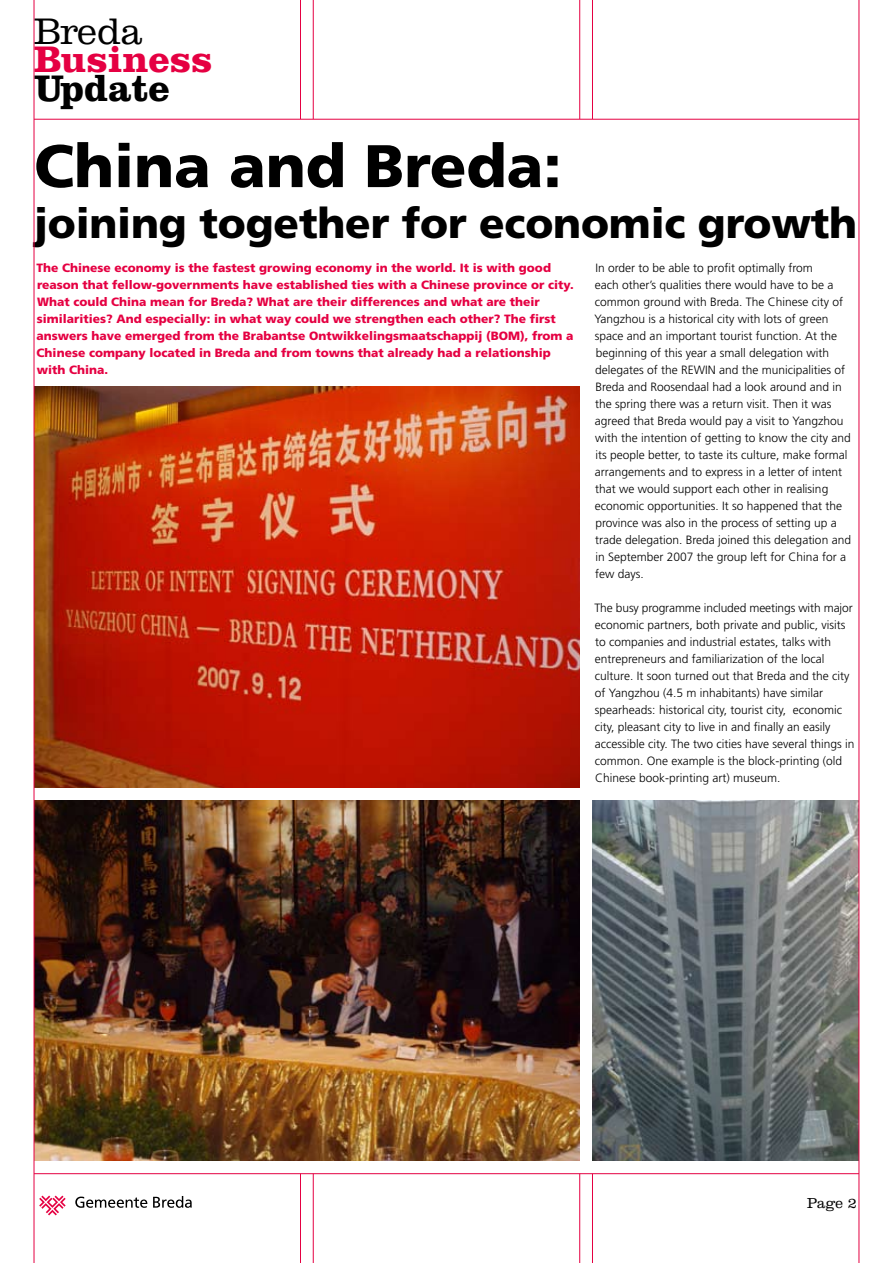
<style>
.page{position:relative;width:893px;height:1263px;background:#fff}
.page>*{position:absolute;margin:0;border:0;box-sizing:border-box;transform-origin:0 0}
.t1{font:900 60px "Frutiger LT Std";color:#000}
.t2{font:900 42px "Frutiger LT Std";letter-spacing:-.005em;color:#000}
.t3{font:700 38.4px "Clarendon LT Std";color:#e50042}
.t4{font:700 38.4px "Clarendon LT Std";color:#000}
.t5{font:300 38.4px "Clarendon LT Std";letter-spacing:-.015em;color:#000}
.t6{font:300 15px "Clarendon LT Std";color:#000}
.t7{font:300 12px/17px "Frutiger LT Std";color:#000}
.t8{font:900 12px/17px "Frutiger LT Std";color:#e50042}
</style>
<div class="page">
<svg style="left:39px;top:1195px;width:27px;height:20px"></svg>
<svg style="left:75px;top:1196px;width:72px;height:12px"></svg>
<svg style="left:153px;top:1196px;width:39px;height:12px"></svg>
<img style="left:35px;top:387px;width:545px;height:400px">
<img style="left:592px;top:800px;width:267px;height:361px">
<img style="left:35px;top:800px;width:545px;height:361px">
<hr style="left:579px;top:0;width:1px;height:119px;background:#e50042">
<hr style="left:592px;top:0;width:1px;height:119px;background:#e50042">
<hr style="left:34px;top:1173px;width:825px;height:1px;background:#e50042">
<hr style="left:34px;top:119px;width:825px;height:1px;background:#e50042">
<hr style="left:300px;top:0;width:1px;height:119px;background:#e50042">
<hr style="left:313px;top:0;width:1px;height:119px;background:#e50042">
<hr style="left:34px;top:0;width:1px;height:1263px;background:#e50042">
<hr style="left:579px;top:1174px;width:1px;height:89px;background:#e50042">
<hr style="left:592px;top:1174px;width:1px;height:89px;background:#e50042">
<hr style="left:300px;top:1174px;width:1px;height:89px;background:#e50042">
<hr style="left:313px;top:1174px;width:1px;height:89px;background:#e50042">
<hr style="left:859px;top:0;width:1px;height:1263px;background:#e50042">
<h3 class="t5" style="left:34px;top:9px;width:110px">Breda</h3>
<h3 class="t3" style="left:34px;top:36px;width:180px">Business</h3>
<h3 class="t4" style="left:34px;top:65px;width:137px">Update</h3>
<h1 class="t1" style="left:34px;top:130px;width:529px">China and Breda:</h1>
<h2 class="t2" style="left:34px;top:198px;width:825px">joining together for economic growth</h2>
<p class="t8" style="left:37px;top:259px;width:539px">The Chinese economy is the fastest growing economy in the world. It is with good reason that fellow-governments have established ties with a Chinese province or city.<br>What could China mean for Breda? What are their differences and what are their similarities? And especially: in what way could we strengthen each other? The first answers have emerged from the Brabantse Ontwikkelingsmaatschappij (BOM), from a Chinese company located in Breda and from towns that already had a relationship with China.</p>
<p class="t7" style="left:594px;top:260px;width:258px">In order to be able to profit optimally from<br>each other’s qualities there would have to be a common ground with Breda. The Chinese city of Yangzhou is a historical city with lots of green space and an important tourist function. At the beginning of this year a small delegation with delegates of the REWIN and the municipalities of Breda and Roosendaal had a look around and in the spring there was a return visit. Then it was agreed that Breda would pay a visit to Yangzhou with the intention of getting to know the city and its people better, to taste its culture, make formal arrangements and to express in a letter of intent that we would support each other in realising economic opportunities. It so happened that the province was also in the process of setting up a trade delegation. Breda joined this delegation and in September 2007 the group left for China for a few days.</p>
<p class="t7" style="left:594px;top:600px;width:262px">The busy programme included meetings with major economic partners, both private and public, visits to companies and industrial estates, talks with entrepreneurs and familiarization of the local culture. It soon turned out that Breda and the city of Yangzhou (4.5 m inhabitants) have similar spearheads: historical city, tourist city, economic city, pleasant city to live in and finally an easily accessible city. The two cities have several things in common. One example is the block-printing (old Chinese book-printing art) museum.</p>
<p class="t6" style="left:807px;top:1194px;width:37px">Page</p>
</div>
